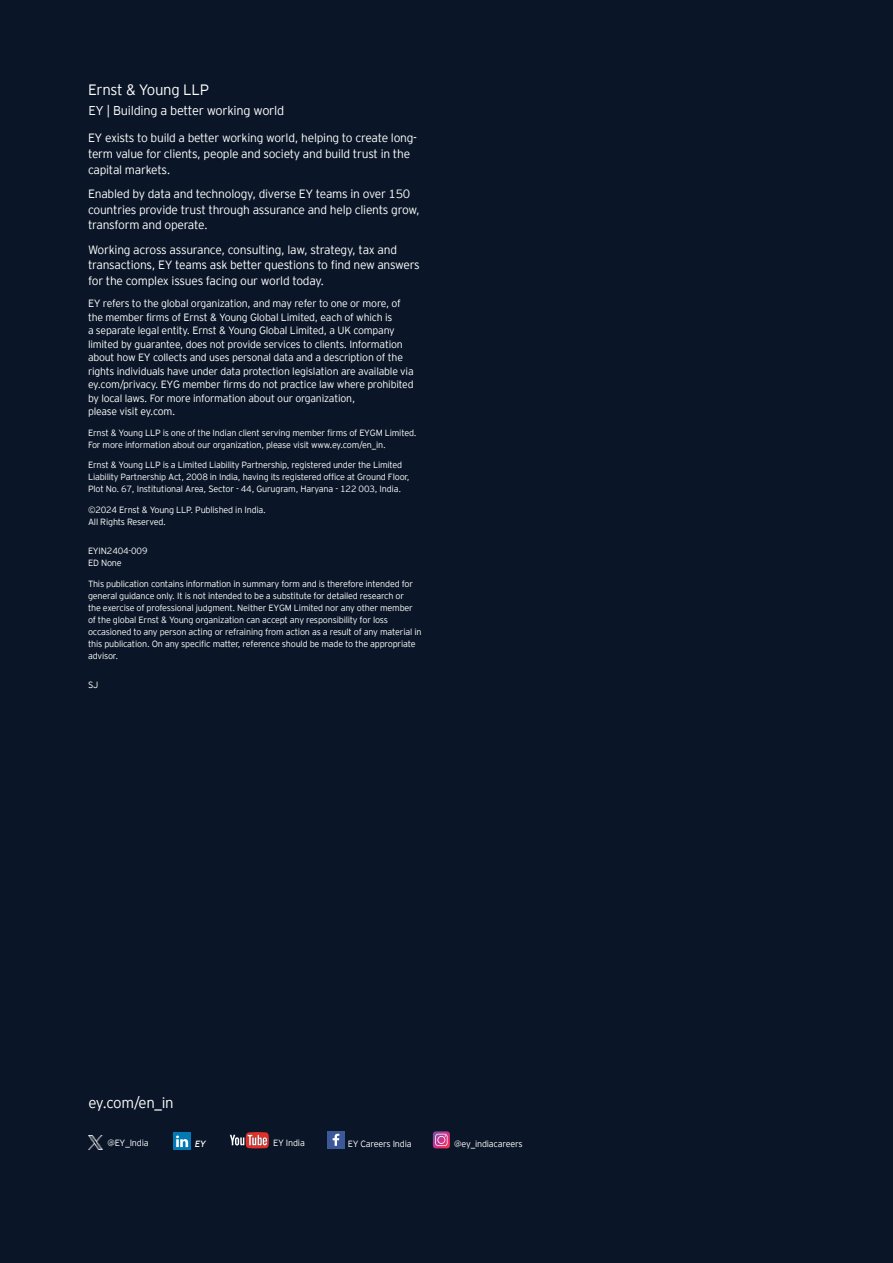
<style>
.page{position:relative;width:893px;height:1263px;background:#0a1627}
.page>*{position:absolute;margin:0;border:0;box-sizing:border-box;transform-origin:0 0}
.t1{font:300 15px "EY Interstate";letter-spacing:-.02em;color:#fff}
.t2{font:300 12.75px "EY Interstate";letter-spacing:-.02em;color:#fff}
.t3{font:300 12px/15.8px "EY Interstate";letter-spacing:-.02em;color:#fff}
.t4{font:300 10.5px/13.5px "EY Interstate";letter-spacing:-.02em;color:#fff}
.t5{font:300 9px/12px "EY Interstate";letter-spacing:-.02em;color:#fff}
.t6{font:italic 9px "EY Interstate";color:#fff}
</style>
<div class="page">
<svg style="left:433px;top:1131px;width:17px;height:17px"></svg>
<svg style="left:230px;top:1132px;width:39px;height:16px"></svg>
<div style="left:174px;top:1133px;width:17px;height:17px;background:#037ab5"></div>
<svg style="left:176px;top:1135px;width:12px;height:12px"></svg>
<div style="left:327px;top:1131px;width:17px;height:17px;background:#3b5999"></div>
<svg style="left:333px;top:1134px;width:6px;height:12px"></svg>
<img style="left:89px;top:1135px;width:14px;height:14px">
<h1 class="t1" style="left:88px;top:79px;width:123px">Ernst &amp; Young LLP</h1>
<h2 class="t2" style="left:88px;top:102px;width:197px">EY | Building a better working world</h2>
<h3 class="t3" style="left:88px;top:129px;width:331px">EY exists to build a better working world, helping to create long&shy;term value for clients, people and society and build trust in the capital markets.</h3>
<h3 class="t3" style="left:88px;top:185px;width:333px">Enabled by data and technology, diverse EY teams in over 150 countries provide trust through assurance and help clients grow, transform and operate.</h3>
<h3 class="t3" style="left:88px;top:241px;width:333px">Working across assurance, consulting, law, strategy, tax and transactions, EY teams ask better questions to find new answers for the complex issues facing our world today.</h3>
<p class="t4" style="left:88px;top:296px;width:327px">EY refers to the global organization, and may refer to one or more, of the member firms of Ernst &amp; Young Global Limited, each of which is<br>a separate legal entity. Ernst &amp; Young Global Limited, a UK company limited by guarantee, does not provide services to clients. Information about how EY collects and uses personal data and a description of the rights individuals have under data protection legislation are available via ey.com/privacy. EYG member firms do not practice law where prohibited by local laws. For more information about our organization,<br>please visit ey.com.</p>
<p class="t5" style="left:88px;top:426px;width:330px">Ernst &amp; Young LLP is one of the Indian client serving member firms of EYGM Limited.<br>For more information about our organization, please visit www.ey.com/en_in.</p>
<p class="t5" style="left:88px;top:458px;width:323px">Ernst &amp; Young LLP is a Limited Liability Partnership, registered under the Limited<br>Liability Partnership Act, 2008 in India, having its registered office at Ground Floor,<br>Plot No. 67, Institutional Area, Sector - 44, Gurugram, Haryana - 122 003, India.</p>
<p class="t5" style="left:88px;top:503px;width:180px">©2024 Ernst &amp; Young LLP. Published in India.<br>All Rights Reserved.</p>
<p class="t5" style="left:88px;top:544px;width:61px">EYIN2404-009<br>ED None</p>
<p class="t5" style="left:88px;top:577px;width:335px">This publication contains information in summary form and is therefore intended for general guidance only. It is not intended to be a substitute for detailed research or<br>the exercise of professional judgment. Neither EYGM Limited nor any other member of the global Ernst &amp; Young organization can accept any responsibility for loss occasioned to any person acting or refraining from action as a result of any material in this publication. On any specific matter, reference should be made to the appropriate advisor.</p>
<p class="t5" style="left:88px;top:678px;width:12px">SJ</p>
<h1 class="t1" style="left:88px;top:1092px;width:87px">ey.com/en_in</h1>
<p class="t5" style="left:107px;top:1137px;width:43px">@EY_India</p>
<p class="t6" style="left:195px;top:1137px;width:13px">EY</p>
<p class="t5" style="left:273px;top:1136px;width:33px">EY India</p>
<p class="t5" style="left:348px;top:1137px;width:65px">EY Careers India</p>
<p class="t5" style="left:454px;top:1137px;width:70px">@ey_indiacareers</p>
</div>
